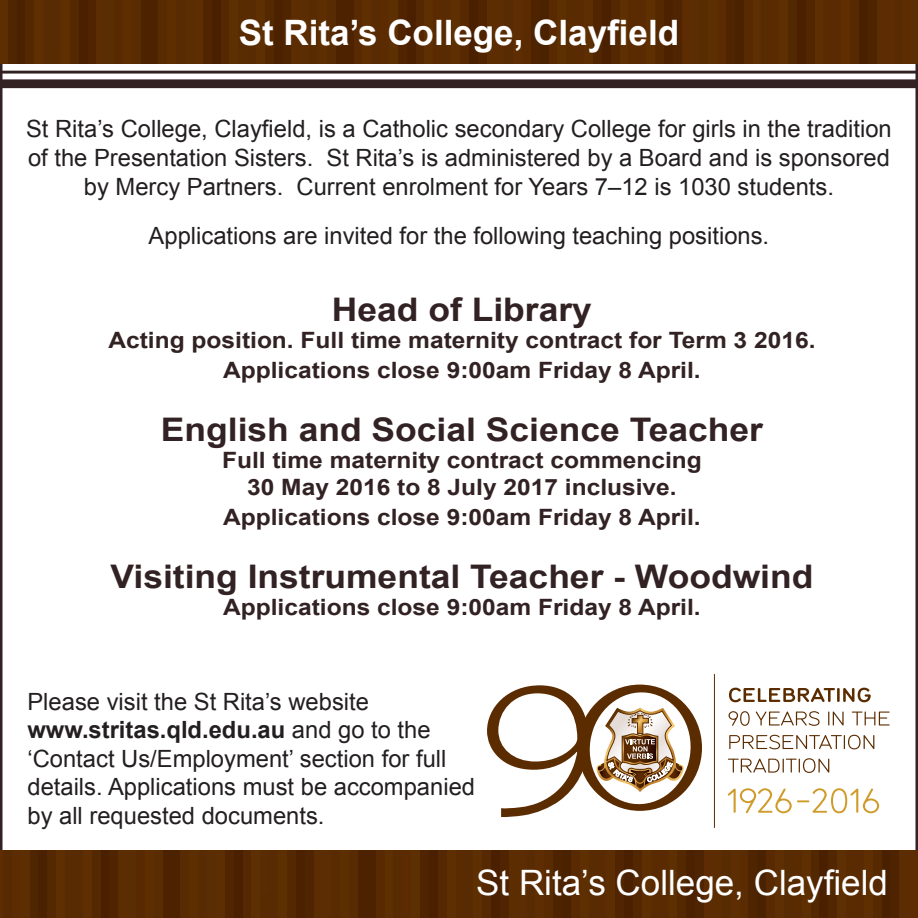
<style>
.page{position:relative;width:918px;height:918px;background:#fff}
.page>*{position:absolute;margin:0;border:0;box-sizing:border-box;transform-origin:0 0}
.t1{font:700 35px "Arial";color:#fff}
.t2{font:35px "Arial";color:#fff}
.t3{font:700 32.5px "Arial";color:#322223;scale:1.09 1}
.t4{font:23.75px/28.5px "Arial";color:#231f20;text-align:center}
.t5{font:700 23.75px "Arial";color:#231f20}
.t6{font:700 22.5px "Arial";color:#322223;scale:1.09 1}
.s1{font-weight:400}
</style>
<div class="page">
<img style="left:0;top:0;width:918px;height:64px">
<img style="left:0;top:850px;width:918px;height:68px">
<hr style="left:0;top:71px;width:918px;height:3px;background:#322223">
<div style="left:0;top:79px;width:918px;height:9px;background:#322223"></div>
<hr style="left:714px;top:674px;width:1px;height:154px;background:#5b2c00">
<svg style="left:729px;top:687px;width:141px;height:15px"></svg>
<svg style="left:728px;top:711px;width:21px;height:15px"></svg>
<svg style="left:756px;top:711px;width:63px;height:15px"></svg>
<svg style="left:828px;top:711px;width:15px;height:14px"></svg>
<svg style="left:851px;top:711px;width:38px;height:14px"></svg>
<svg style="left:729px;top:735px;width:145px;height:14px"></svg>
<svg style="left:728px;top:758px;width:101px;height:15px"></svg>
<svg style="left:728px;top:788px;width:63px;height:25px"></svg>
<svg style="left:797px;top:788px;width:82px;height:25px"></svg>
<svg style="left:487px;top:684px;width:215px;height:133px"></svg>
<p class="t1" style="left:239px;top:8px;width:442px">St Rita’s College, Clayfield</p>
<p class="t4" style="left:26px;top:115px;width:867px">St Rita’s College, Clayfield, is a Catholic secondary College for girls in the tradition of the Presentation Sisters. St Rita’s is administered by a Board and is sponsored by Mercy Partners. Current enrolment for Years 7–12 is 1030 students.</p>
<p class="t4" style="left:149px;top:221px;width:622px">Applications are invited for the following teaching positions.</p>
<p class="t3" style="left:332px;top:286px;width:240px">Head of Library</p>
<p class="t6" style="left:108px;top:324px;width:650px">Acting position. Full time maternity contract for Term 3 2016.</p>
<p class="t6" style="left:223px;top:354px;width:440px">Applications close 9:00am Friday 8 April.</p>
<p class="t3" style="left:161px;top:407px;width:554px">English and Social Science Teacher</p>
<p class="t6" style="left:222px;top:444px;width:442px">Full time maternity contract commencing</p>
<p class="t6" style="left:247px;top:471px;width:395px">30 May 2016 to 8 July 2017 inclusive.</p>
<p class="t6" style="left:223px;top:501px;width:440px">Applications close 9:00am Friday 8 April.</p>
<p class="t3" style="left:110px;top:554px;width:646px">Visiting Instrumental Teacher - Woodwind</p>
<p class="t6" style="left:223px;top:591px;width:440px">Applications close 9:00am Friday 8 April.</p>
<p class="t4" style="left:27px;top:687px;width:343px">Please visit the St Rita’s website</p>
<p class="t5" style="left:27px;top:713px;width:405px">www.stritas.qld.edu.au <span class="s1">and go to the</span></p>
<p class="t4" style="left:27px;top:744px;width:449px;text-align:left">‘Contact Us/Employment’ section for full details. Applications must be accompanied by all requested documents.</p>
<p class="t2" style="left:476px;top:858px;width:413px">St Rita’s College, Clayfield</p>
</div>
